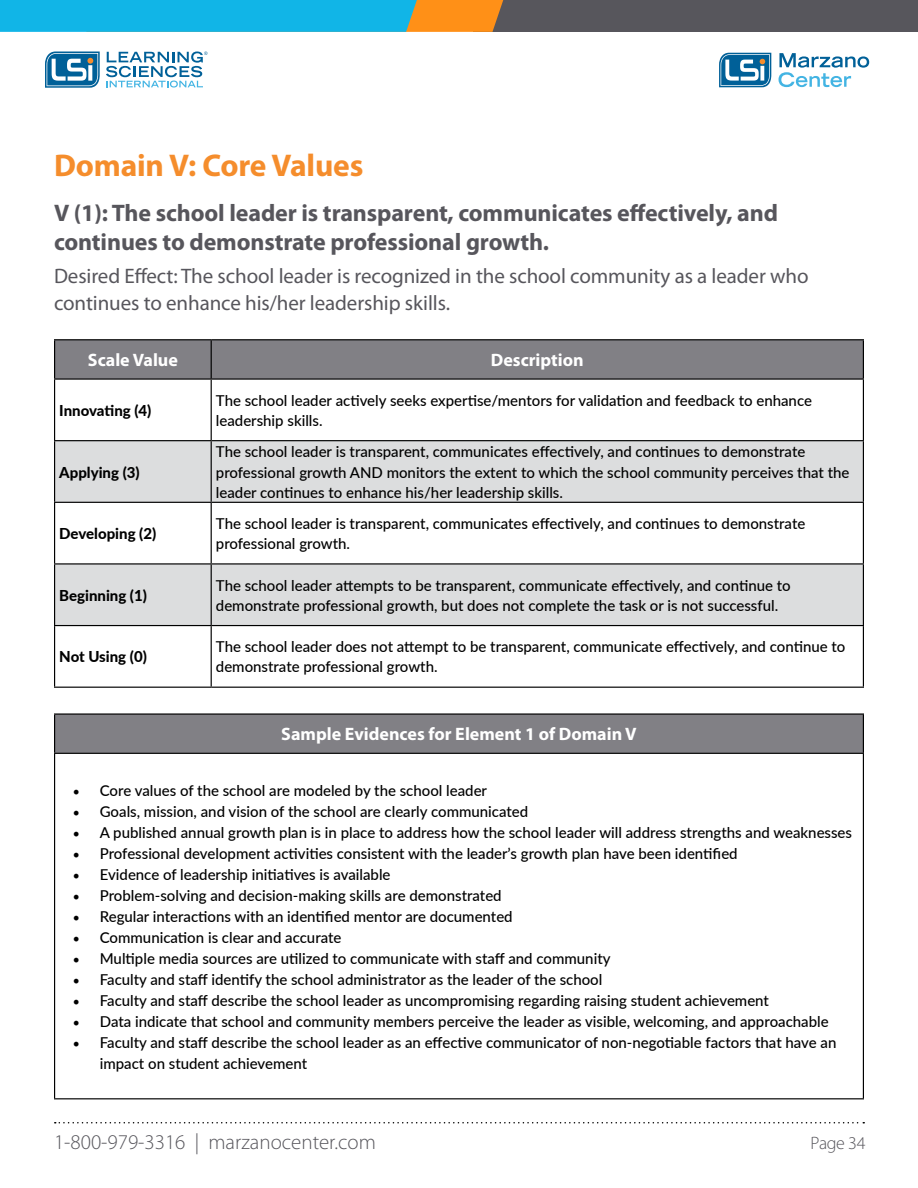
<style>
.page{position:relative;width:918px;height:1188px;background:#fff}
.page>*{position:absolute;margin:0;border:0;box-sizing:border-box;transform-origin:0 0}
.t1{font:700 31.5px "Myriad Pro";letter-spacing:-.005em;color:#f58d2c}
.t2{font:700 24px/28.8px "Myriad Pro";letter-spacing:-.005em;color:#57565c}
.t3{font:21px/27px "Myriad Pro";letter-spacing:-.005em;color:#57565c}
.t4{font:300 21px "Myriad Pro";color:#57565c}
.t5{font:700 18px "Myriad Pro";color:#fff}
.t6{font:300 18px "Myriad Pro";letter-spacing:-.02em;color:#57565c}
.t7{font:500 15px/20.1px "Lato";color:#000}
.t8{font:800 15px "Lato";color:#000}
.s1{font-family:"Minion Pro";font-weight:400;font-size:18px}
</style>
<div class="page">
<svg style="left:55px;top:1122px;width:809px;height:2px"></svg>
<svg style="left:779px;top:53px;width:90px;height:34px"></svg>
<svg style="left:719px;top:53px;width:53px;height:34px"></svg>
<svg style="left:45px;top:52px;width:55px;height:36px"></svg>
<svg style="left:106px;top:52px;width:101px;height:36px"></svg>
<div style="left:473px;top:0;width:445px;height:32px;background:#57565c"></div>
<svg style="left:0;top:0;width:503px;height:32px;background:#3badc1"></svg>
<div style="left:55px;top:340px;width:808px;height:38px;background:#818085"></div>
<div style="left:55px;top:441px;width:808px;height:61px;background:#dcddde"></div>
<svg style="left:55px;top:503px;width:808px;height:184px"></svg>
<hr style="left:54px;top:380px;width:1px;height:60px;background:#000">
<hr style="left:211px;top:380px;width:1px;height:60px;background:#000">
<hr style="left:863px;top:380px;width:1px;height:60px;background:#000">
<hr style="left:54px;top:440px;width:157px;height:1px;background:#000">
<hr style="left:54px;top:441px;width:1px;height:61px;background:#000">
<hr style="left:211px;top:440px;width:653px;height:1px;background:#000">
<hr style="left:211px;top:441px;width:1px;height:61px;background:#000">
<hr style="left:863px;top:441px;width:1px;height:61px;background:#000">
<hr style="left:54px;top:502px;width:157px;height:1px;background:#000">
<hr style="left:54px;top:503px;width:1px;height:60px;background:#000">
<hr style="left:211px;top:502px;width:653px;height:1px;background:#000">
<hr style="left:211px;top:503px;width:1px;height:60px;background:#000">
<hr style="left:863px;top:503px;width:1px;height:60px;background:#000">
<hr style="left:54px;top:626px;width:1px;height:61px;background:#000">
<hr style="left:211px;top:626px;width:1px;height:61px;background:#000">
<hr style="left:863px;top:626px;width:1px;height:61px;background:#000">
<hr style="left:54px;top:687px;width:157px;height:1px;background:#000">
<hr style="left:211px;top:687px;width:653px;height:1px;background:#000">
<hr style="left:54px;top:563px;width:157px;height:2px;background:#000">
<hr style="left:54px;top:565px;width:1px;height:60px;background:#000">
<hr style="left:54px;top:625px;width:157px;height:1px;background:#000">
<hr style="left:211px;top:563px;width:653px;height:2px;background:#000">
<hr style="left:211px;top:565px;width:1px;height:60px;background:#000">
<hr style="left:863px;top:565px;width:1px;height:60px;background:#000">
<hr style="left:211px;top:625px;width:653px;height:1px;background:#000">
<hr style="left:54px;top:339px;width:157px;height:1px;background:#000">
<hr style="left:54px;top:340px;width:1px;height:38px;background:#000">
<hr style="left:54px;top:378px;width:157px;height:2px;background:#000">
<hr style="left:211px;top:339px;width:653px;height:1px;background:#000">
<hr style="left:211px;top:340px;width:1px;height:38px;background:#000">
<hr style="left:863px;top:340px;width:1px;height:38px;background:#000">
<hr style="left:211px;top:378px;width:653px;height:2px;background:#000">
<div style="left:55px;top:714px;width:808px;height:39px;background:#818085"></div>
<hr style="left:54px;top:754px;width:1px;height:344px;background:#000">
<hr style="left:863px;top:754px;width:1px;height:344px;background:#000">
<hr style="left:54px;top:1098px;width:810px;height:1px;background:#000">
<hr style="left:54px;top:713px;width:810px;height:2px;background:#000">
<hr style="left:54px;top:715px;width:1px;height:38px;background:#000">
<hr style="left:863px;top:715px;width:1px;height:38px;background:#000">
<hr style="left:54px;top:753px;width:810px;height:1px;background:#000">
<h1 class="t1" style="left:54px;top:145px;width:311px">Domain V: Core Values</h1>
<h2 class="t2" style="left:54px;top:198px;width:726px">V (1): The school leader is transparent, communicates effectively, and continues to demonstrate professional growth.</h2>
<h3 class="t3" style="left:54px;top:263px;width:756px">Desired Effect: The school leader is recognized in the school community as a leader who continues to enhance his/her leadership skills.</h3>
<p class="t5" style="left:88px;top:348px;width:92px">Scale Value</p>
<p class="t5" style="left:491px;top:348px;width:94px">Description</p>
<p class="t8" style="left:59px;top:399px;width:94px">Innovating (4)</p>
<p class="t7" style="left:216px;top:390px;width:598px">The school leader actively seeks expertise/mentors for validation and feedback to enhance leadership skills.</p>
<p class="t8" style="left:59px;top:461px;width:82px">Applying (3)</p>
<p class="t7" style="left:216px;top:441px;width:635px">The school leader is transparent, communicates effectively, and continues to demonstrate professional growth AND monitors the extent to which the school community perceives that the leader continues to enhance his/her leadership skills.</p>
<p class="t8" style="left:59px;top:523px;width:98px">Developing (2)</p>
<p class="t7" style="left:216px;top:513px;width:591px">The school leader is transparent, communicates effectively, and continues to demonstrate professional growth.</p>
<p class="t8" style="left:59px;top:584px;width:89px">Beginning (1)</p>
<p class="t7" style="left:216px;top:575px;width:576px">The school leader attempts to be transparent, communicate effectively, and continue to demonstrate professional growth, but does not complete the task or is not successful.</p>
<p class="t8" style="left:59px;top:646px;width:89px">Not Using (0)</p>
<p class="t7" style="left:216px;top:636px;width:631px">The school leader does not attempt to be transparent, communicate effectively, and continue to demonstrate professional growth.</p>
<p class="t5" style="left:281px;top:723px;width:357px">Sample Evidences for Element 1 of Domain V</p>
<p class="t7" style="left:73px;top:779px;width:416px"><span class="s1">•</span> Core values of the school are modeled by the school leader</p>
<p class="t7" style="left:73px;top:800px;width:457px"><span class="s1">•</span> Goals, mission, and vision of the school are clearly communicated</p>
<p class="t7" style="left:73px;top:821px;width:781px"><span class="s1">•</span> A published annual growth plan is in place to address how the school leader will address strengths and weaknesses</p>
<p class="t7" style="left:73px;top:842px;width:666px"><span class="s1">•</span> Professional development activities consistent with the leader’s growth plan have been identified</p>
<p class="t7" style="left:73px;top:863px;width:319px"><span class="s1">•</span> Evidence of leadership initiatives is available</p>
<p class="t7" style="left:73px;top:884px;width:430px"><span class="s1">•</span> Problem-solving and decision-making skills are demonstrated</p>
<p class="t7" style="left:73px;top:905px;width:441px"><span class="s1">•</span> Regular interactions with an identified mentor are documented</p>
<p class="t7" style="left:73px;top:926px;width:270px"><span class="s1">•</span> Communication is clear and accurate</p>
<p class="t7" style="left:73px;top:947px;width:539px"><span class="s1">•</span> Multiple media sources are utilized to communicate with staff and community</p>
<p class="t7" style="left:73px;top:968px;width:531px"><span class="s1">•</span> Faculty and staff identify the school administrator as the leader of the school</p>
<p class="t7" style="left:73px;top:989px;width:698px"><span class="s1">•</span> Faculty and staff describe the school leader as uncompromising regarding raising student achievement</p>
<p class="t7" style="left:73px;top:1010px;width:757px"><span class="s1">•</span> Data indicate that school and community members perceive the leader as visible, welcoming, and approachable</p>
<p class="t7" style="left:100px;top:1031px;width:738px;line-height:21px;text-indent:-27px"><span class="s1">•</span> Faculty and staff describe the school leader as an effective communicator of non-negotiable factors that have an impact on student achievement</p>
<h3 class="t4" style="left:54px;top:1129px;width:323px">1-800-979-3316 | marzanocenter.com</h3>
<p class="t6" style="left:810px;top:1132px;width:57px">Page 34</p>
</div>
